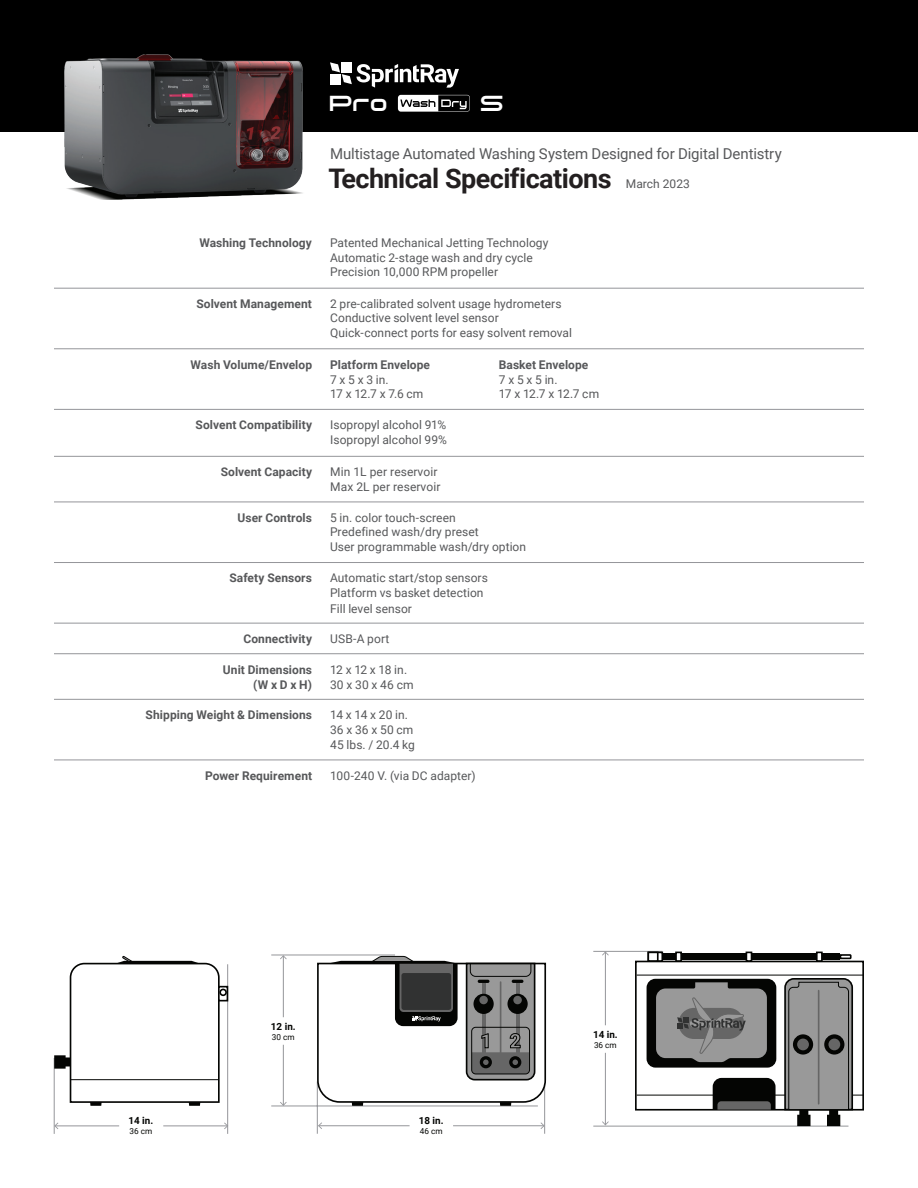
<style>
.page{position:relative;width:918px;height:1188px;background:#fff}
.page>*{position:absolute;margin:0;border:0;box-sizing:border-box;transform-origin:0 0}
.t1{font:700 27px "Roboto";letter-spacing:-.02em;color:#231f20}
.t2{font:21.75px "Tachyon";color:#fff}
.t3{font:900 19.65px "Roboto";color:#999}
.t4{font:15px "Roboto";letter-spacing:-.01em;color:#57585a}
.t5{font:12px/14.4px "Roboto";letter-spacing:.005em;color:#57585a}
.t6{font:700 12px/15px "Roboto";letter-spacing:.005em;color:#57585a;text-align:right}
.t7{font:700 9.9px "Roboto";color:#040503}
.t8{font:8.25px "Roboto";color:#040503}
</style>
<div class="page">
<div style="left:0;top:0;width:918px;height:132px;background:#000"></div>
<svg style="left:330px;top:62px;width:129px;height:26px"></svg>
<svg style="left:398px;top:95px;width:72px;height:17px"></svg>
<hr style="left:317px;top:1081px;width:1px;height:53px;background:#949599">
<hr style="left:544px;top:1081px;width:1px;height:53px;background:#949599">
<hr style="left:271px;top:955px;width:124px;height:1px;background:#949599">
<hr style="left:271px;top:1106px;width:267px;height:1px;background:#949599">
<hr style="left:283px;top:956px;width:1px;height:61px;background:#949599">
<svg style="left:280px;top:955px;width:7px;height:4px"></svg>
<hr style="left:283px;top:1045px;width:1px;height:60px;background:#949599">
<svg style="left:280px;top:1102px;width:7px;height:4px"></svg>
<hr style="left:453px;top:1125px;width:91px;height:1px;background:#949599">
<svg style="left:541px;top:1122px;width:4px;height:7px"></svg>
<hr style="left:319px;top:1125px;width:91px;height:1px;background:#949599">
<svg style="left:318px;top:1122px;width:4px;height:7px"></svg>
<hr style="left:593px;top:951px;width:69px;height:1px;background:#949599">
<hr style="left:593px;top:1126px;width:255px;height:1px;background:#949599">
<hr style="left:605px;top:952px;width:1px;height:73px;background:#949599">
<svg style="left:602px;top:951px;width:7px;height:5px"></svg>
<hr style="left:605px;top:1053px;width:1px;height:72px;background:#949599">
<svg style="left:602px;top:1121px;width:7px;height:5px"></svg>
<svg style="left:352px;top:1104px;width:11px;height:2px"></svg>
<svg style="left:500px;top:1104px;width:11px;height:2px"></svg>
<svg style="left:316px;top:956px;width:231px;height:148px"></svg>
<hr style="left:500px;top:981px;width:1px;height:92px;background:#666">
<div style="left:471px;top:1027px;width:59px;height:47px;border:1px solid #040503;border-radius:4px"></div>
<div style="left:635px;top:961px;width:229px;height:150px;background:#fff;border:2px solid #040503"></div>
<hr style="left:637px;top:1095px;width:226px;height:1px;background:#040503">
<hr style="left:637px;top:975px;width:226px;height:1px;background:#040503">
<div style="left:647px;top:979px;width:129px;height:89px;background:#040503;border-radius:9px"></div>
<svg style="left:713px;top:1078px;width:63px;height:32px;background:#1e1f1d"></svg>
<svg style="left:783px;top:978px;width:71px;height:148px;background:#8c8d8c"></svg>
<hr style="left:818px;top:990px;width:1px;height:115px;background:#666">
<svg style="left:656px;top:982px;width:111px;height:80px;background:#7e7e7e"></svg>
<hr style="left:54px;top:1058px;width:1px;height:76px;background:#949599">
<hr style="left:227px;top:964px;width:1px;height:170px;background:#949599">
<hr style="left:163px;top:1125px;width:64px;height:1px;background:#949599">
<svg style="left:224px;top:1123px;width:4px;height:6px"></svg>
<hr style="left:55px;top:1125px;width:64px;height:1px;background:#949599">
<svg style="left:54px;top:1123px;width:4px;height:6px"></svg>
<svg style="left:90px;top:1104px;width:12px;height:2px"></svg>
<svg style="left:189px;top:1104px;width:11px;height:2px"></svg>
<svg style="left:226px;top:986px;width:2px;height:15px"></svg>
<svg style="left:54px;top:956px;width:172px;height:148px"></svg>
<div style="left:219px;top:989px;width:8px;height:7px;border:2px solid #040503;border-radius:50%"></div>
<div style="left:647px;top:952px;width:16px;height:10px;background:#fff;border:2px solid #040503"></div>
<div style="left:662px;top:953px;width:178px;height:7px;background:#040503"></div>
<div style="left:647px;top:952px;width:12px;height:10px;background:#fff;border:2px solid #040503"></div>
<svg style="left:840px;top:954px;width:12px;height:6px"></svg>
<svg style="left:675px;top:952px;width:7px;height:10px"></svg>
<svg style="left:746px;top:952px;width:6px;height:10px"></svg>
<svg style="left:816px;top:952px;width:7px;height:10px"></svg>
<svg style="left:793px;top:1034px;width:20px;height:21px"></svg>
<div style="left:797px;top:1039px;width:12px;height:11px;background:#666;border-radius:50%"></div>
<svg style="left:824px;top:1034px;width:20px;height:21px"></svg>
<div style="left:828px;top:1039px;width:12px;height:11px;background:#666;border-radius:50%"></div>
<hr style="left:54px;top:288px;width:810px;height:1px;background:#949599">
<hr style="left:54px;top:349px;width:810px;height:1px;background:#949599">
<hr style="left:54px;top:409px;width:810px;height:1px;background:#949599">
<hr style="left:54px;top:456px;width:810px;height:1px;background:#949599">
<hr style="left:54px;top:502px;width:810px;height:1px;background:#949599">
<hr style="left:54px;top:562px;width:810px;height:1px;background:#949599">
<hr style="left:54px;top:623px;width:810px;height:1px;background:#949599">
<hr style="left:54px;top:653px;width:810px;height:1px;background:#949599">
<hr style="left:54px;top:699px;width:810px;height:1px;background:#949599">
<hr style="left:54px;top:760px;width:810px;height:1px;background:#949599">
<img style="left:65px;top:54px;width:238px;height:145px">
<h2 class="t2" style="left:330px;top:90px;width:60px">Pro</h2>
<h2 class="t2" style="left:481px;top:90px;width:25px">S</h2>
<p class="t4" style="left:330px;top:143px;width:453px">Multistage Automated Washing System Designed for Digital Dentistry</p>
<h1 class="t1" style="left:328px;top:160px;width:285px">Technical Specifications</h1>
<p class="t5" style="left:626px;top:177px;width:66px">March 2023</p>
<p class="t6" style="left:199px;top:235px;width:114px">Washing Technology</p>
<p class="t5" style="left:330px;top:235px;width:220px">Patented Mechanical Jetting Technology<br>Automatic 2-stage wash and dry cycle<br>Precision 10,000 RPM propeller</p>
<p class="t6" style="left:196px;top:296px;width:117px">Solvent Management</p>
<p class="t5" style="left:330px;top:296px;width:243px">2 pre-calibrated solvent usage hydrometers<br>Conductive solvent level sensor<br>Quick-connect ports for easy solvent removal</p>
<p class="t6" style="left:191px;top:356px;width:123px">Wash Volume/Envelop</p>
<p class="t6" style="left:330px;top:356px;width:101px">Platform Envelope</p>
<p class="t5" style="left:330px;top:372px;width:95px">7 x 5 x 3 in.<br>17 x 12.7 x 7.6 cm</p>
<p class="t6" style="left:499px;top:356px;width:91px">Basket Envelope</p>
<p class="t5" style="left:499px;top:372px;width:102px">7 x 5 x 5 in.<br>17 x 12.7 x 12.7 cm</p>
<p class="t6" style="left:196px;top:417px;width:118px">Solvent Compatibility</p>
<p class="t5" style="left:330px;top:417px;width:118px">Isopropyl alcohol 91%<br>Isopropyl alcohol 99%</p>
<p class="t6" style="left:221px;top:464px;width:93px">Solvent Capacity</p>
<p class="t5" style="left:330px;top:464px;width:112px">Min 1L per reservoir<br>Max 2L per reservoir</p>
<p class="t6" style="left:238px;top:510px;width:76px">User Controls</p>
<p class="t5" style="left:330px;top:510px;width:198px">5 in. color touch-screen<br>Predefined wash/dry preset<br>User programmable wash/dry option</p>
<p class="t6" style="left:229px;top:570px;width:84px">Safety Sensors</p>
<p class="t5" style="left:330px;top:570px;width:159px;line-height:15.1px">Automatic start/stop sensors<br>Platform vs basket detection<br>Fill level sensor</p>
<p class="t6" style="left:243px;top:631px;width:70px">Connectivity</p>
<p class="t5" style="left:330px;top:631px;width:61px">USB-A port</p>
<p class="t6" style="left:223px;top:661px;width:91px">Unit Dimensions (W xDxH)</p>
<p class="t5" style="left:330px;top:661px;width:85px;line-height:15px">12 x 12 x 18 in.<br>30 x 30 x 46 cm</p>
<p class="t6" style="left:146px;top:707px;width:168px">Shipping Weight &amp; Dimensions</p>
<p class="t5" style="left:330px;top:707px;width:86px;line-height:15px">14 x 14 x 20 in.<br>36 x 36 x 50 cm<br>45 lbs. / 20.4 kg</p>
<p class="t6" style="left:205px;top:768px;width:109px">Power Requirement</p>
<p class="t5" style="left:330px;top:768px;width:147px">100-240 V. (via DC adapter)</p>
<p class="t7" style="left:129px;top:1114px;width:26px">14 in.</p>
<p class="t8" style="left:130px;top:1125px;width:24px">36 cm</p>
<p class="t7" style="left:271px;top:1019px;width:26px">12 in.</p>
<p class="t8" style="left:272px;top:1031px;width:24px">30 cm</p>
<p class="t7" style="left:419px;top:1113px;width:26px">18 in.</p>
<p class="t8" style="left:420px;top:1125px;width:24px">46 cm</p>
<p class="t7" style="left:593px;top:1027px;width:26px">14 in.</p>
<h3 class="t3" style="left:480px;top:1027px;width:42px">1 2</h3>
<p class="t8" style="left:594px;top:1039px;width:24px">36 cm</p>
</div>
